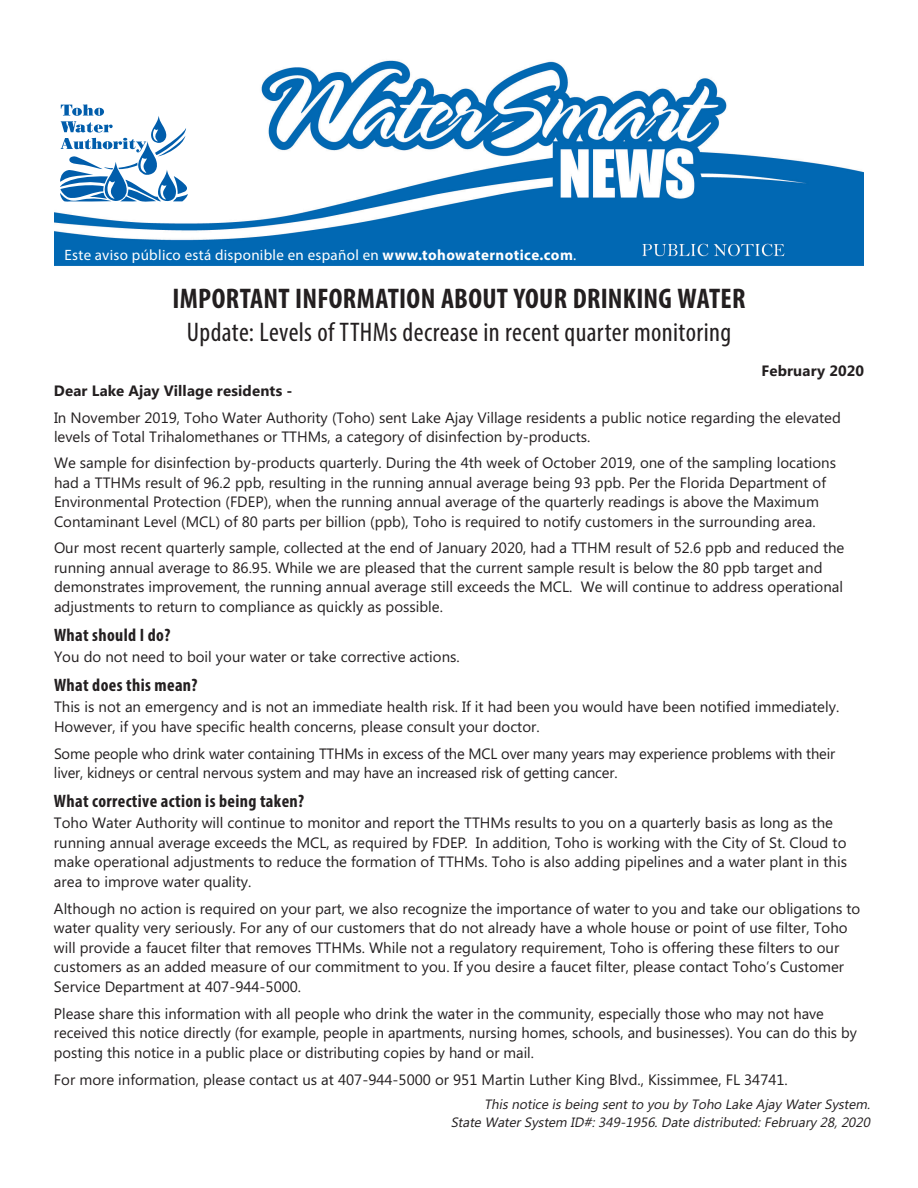
<style>
.page{position:relative;width:918px;height:1188px;background:#fff}
.page>*{position:absolute;margin:0;border:0;box-sizing:border-box;transform-origin:0 0}
.t1{font:700 condensed 28.5px "Myriad Pro";letter-spacing:.01em;color:#231f20}
.t2{font:condensed 27px "Myriad Pro";letter-spacing:.015em;color:#231f20}
.t3{font:700 condensed 18px "Myriad Pro";letter-spacing:.02em;color:#231f20}
.t4{font:15px/19.5px "Microsoft Phags Pa";color:#231f20}
.t5{font:15px "Myriad Pro";letter-spacing:.02em;color:#fff}
.t6{font:700 15px "Microsoft Phags Pa";letter-spacing:.01em;color:#231f20}
.t7{font:italic 13.5px/18px "Microsoft Phags Pa";color:#231f20;text-align:right}
.s1{font-weight:700}
</style>
<div class="page">
<img style="left:54px;top:60px;width:810px;height:206px">
<svg style="left:60px;top:104px;width:128px;height:98px"></svg>
<p class="t5" style="left:64px;top:245px;width:513px">Este aviso público está disponible en español en <span class="s1">www.tohowaternotice.com</span>.</p>
<p class="t1" style="left:173px;top:281px;width:574px">IMPORTANT INFORMATION ABOUT YOUR DRINKING WATER</p>
<p class="t2" style="left:187px;top:316px;width:546px">Update: Levels of TTHMs decrease in recent quarter monitoring</p>
<p class="t6" style="left:762px;top:360px;width:104px">February 2020</p>
<p class="t6" style="left:54px;top:380px;width:240px">Dear Lake Ajay Village residents -</p>
<p class="t4" style="left:54px;top:407px;width:788px">In November 2019, Toho Water Authority (Toho) sent Lake Ajay Village residents a public notice regarding the elevated levels of Total Trihalomethanes or TTHMs, a category of disinfection by-products.</p>
<p class="t4" style="left:54px;top:453px;width:784px">We sample for disinfection by-products quarterly. During the 4th week of October 2019, one of the sampling locations had a TTHMs result of 96.2 ppb, resulting in the running annual average being 93 ppb. Per the Florida Department of Environmental Protection (FDEP), when the running annual average of the quarterly readings is above the Maximum Contaminant Level (MCL) of 80 parts per billion (ppb), Toho is required to notify customers in the surrounding area.</p>
<p class="t4" style="left:54px;top:537px;width:792px">Our most recent quarterly sample, collected at the end of January 2020, had a TTHM result of 52.6 ppb and reduced the running annual average to 86.95. While we are pleased that the current sample result is below the 80 ppb target and demonstrates improvement, the running annual average still exceeds the MCL. We will continue to address operational adjustments to return to compliance as quickly as possible.</p>
<p class="t3" style="left:54px;top:624px;width:118px">What should I do?</p>
<p class="t4" style="left:54px;top:646px;width:407px">You do not need to boil your water or take corrective actions.</p>
<p class="t3" style="left:54px;top:674px;width:145px">What does this mean?</p>
<p class="t4" style="left:54px;top:696px;width:787px">This is not an emergency and is not an immediate health risk. If it had been you would have been notified immediately.<br>However, if you have specific health concerns, please consult your doctor.</p>
<p class="t4" style="left:54px;top:743px;width:783px">Some people who drink water containing TTHMs in excess of the MCL over many years may experience problems with their liver, kidneys or central nervous system and may have an increased risk of getting cancer.</p>
<p class="t3" style="left:54px;top:790px;width:252px">What corrective action is being taken?</p>
<p class="t4" style="left:54px;top:812px;width:795px">Toho Water Authority will continue to monitor and report the TTHMs results to you on a quarterly basis as long as the running annual average exceeds the MCL, as required by FDEP. In addition, Toho is working with the City of St. Cloud to make operational adjustments to reduce the formation of TTHMs. Toho is also adding pipelines and a water plant in this area to improve water quality.</p>
<p class="t4" style="left:54px;top:898px;width:808px">Although no action is required on your part, we also recognize the importance of water to you and take our obligations to water quality very seriously. For any of our customers that do not already have a whole house or point of use filter, Toho will provide a faucet filter that removes TTHMs. While not a regulatory requirement, Toho is offering these filters to our customers as an added measure of our commitment to you. If you desire a faucet filter, please contact Toho’s Customer Service Department at 407-944-5000.</p>
<p class="t4" style="left:54px;top:1003px;width:804px">Please share this information with all people who drink the water in the community, especially those who may not have received this notice directly (for example, people in apartments, nursing homes, schools, and businesses). You can do this by posting this notice in a public place or distributing copies by hand or mail.</p>
<p class="t4" style="left:54px;top:1069px;width:735px">For more information, please contact us at 407-944-5000 or 951 Martin Luther King Blvd., Kissimmee, FL 34741.</p>
<p class="t7" style="left:451px;top:1095px;width:424px">This notice is being sentto you by Toho Lake Ajay WaterSystem.<br>State WaterSystem ID#:349-1956. Date distributed:February 28,2020</p>
</div>
